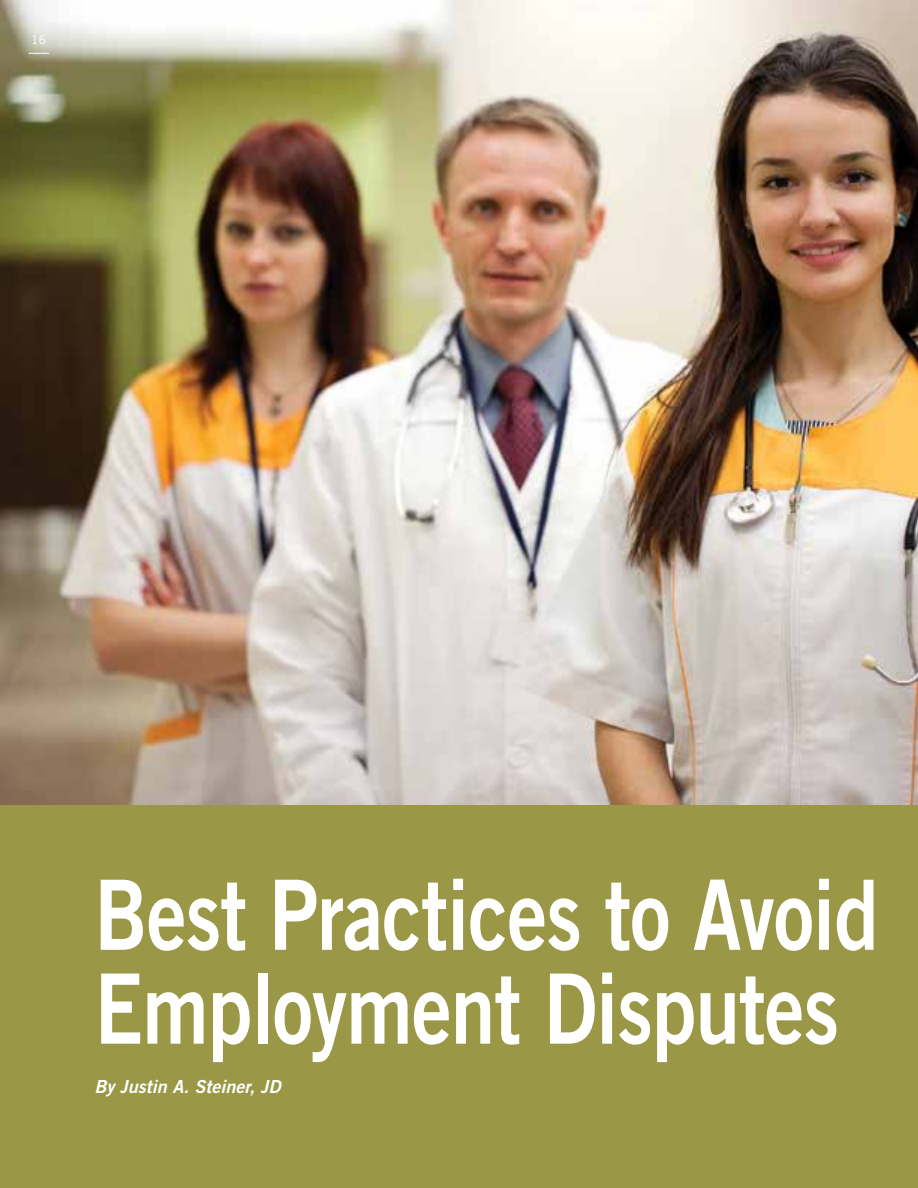
<style>
.page{position:relative;width:918px;height:1188px;background:#fff}
.page>*{position:absolute;margin:0;border:0;box-sizing:border-box;transform-origin:0 0}
.t1{font:97.2px/93.9px "Trade Gothic LT Std Bd 2";letter-spacing:-.01em;color:#fff;scale:.82 1}
.t2{font:18px "Trade Gothic LT Std Bd 2 Obl";color:#fff}
.t3{font:12px "Trade Gothic LT Std";color:#fff}
</style>
<div class="page">
<div style="left:0;top:805px;width:918px;height:383px;background:#9a9846"></div>
<img style="left:0;top:0;width:918px;height:805px">
<svg style="left:29px;top:53px;width:20px;height:1px"></svg>
<p class="t3" style="left:31px;top:33px;width:16px">16</p>
<p class="t1" style="left:94px;top:867px;width:958px">Best Practices to Avoid<br>Employment Disputes</p>
<p class="t2" style="left:94px;top:1076px;width:187px">By Justin A. Steiner, JD</p>
</div>
